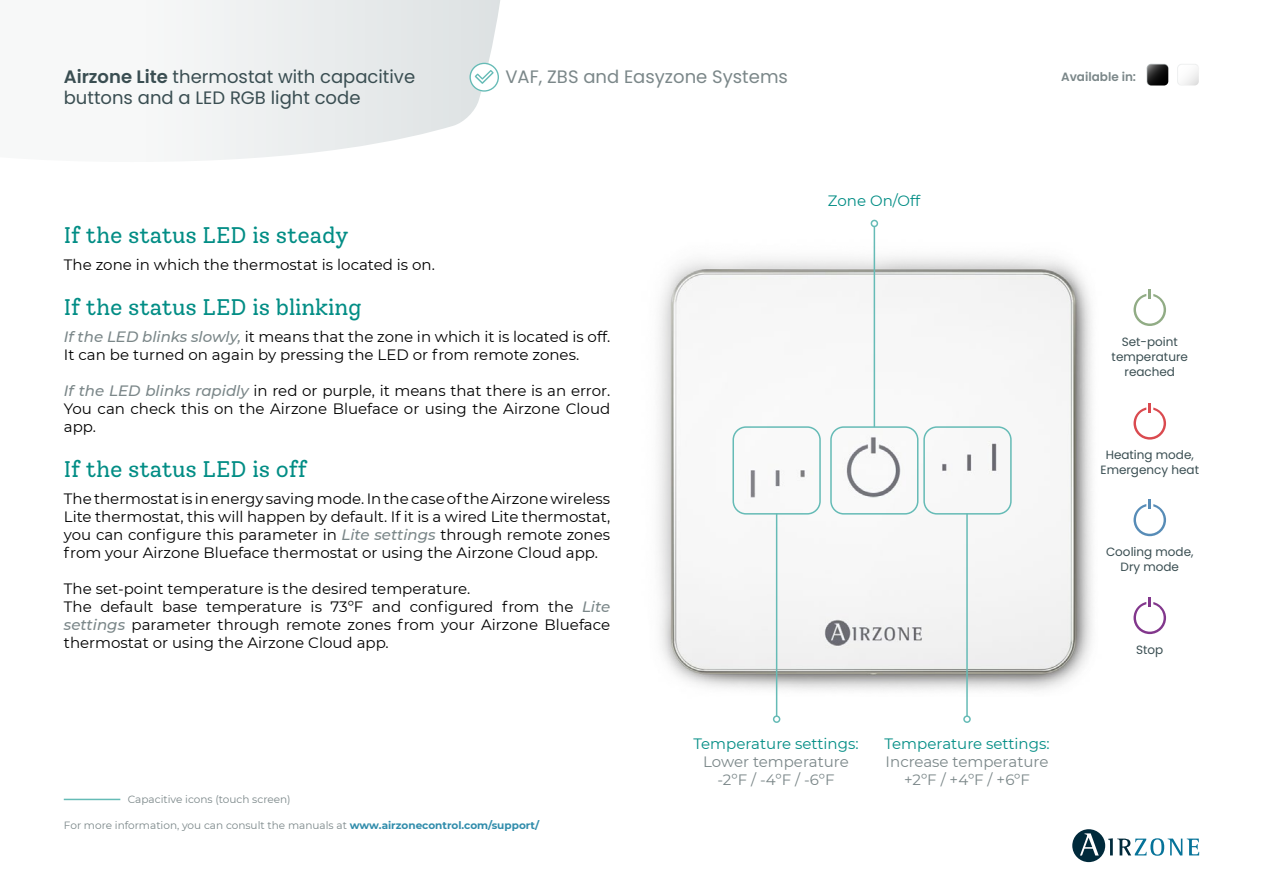
<style>
.page{position:relative;width:1263px;height:893px;background:#fff}
.page>*{position:absolute;margin:0;border:0;box-sizing:border-box;transform-origin:0 0}
.t1{font:22.5px "Solway";letter-spacing:-.01em;color:#028d85}
.t2{font:18px/21px "Poppins";color:#3a4e52}
.t3{font:18px "Poppins";color:#7b8789}
.t4{font:15px/18px "Montserrat";color:#000}
.t5{font:15px/18px "Montserrat";color:#7b8789;text-align:center}
.t6{font:15px "Montserrat";color:#028d85}
.t7{font:12px/15px "Poppins";color:#3a4e52;text-align:center}
.t8{font:600 12px "Poppins";color:#7b8789}
.t9{font:10.5px "Montserrat";color:#7b8789}
.s1{font-weight:600}
.s2{font-weight:500;font-style:italic;color:#7b8789}
.s3{font-weight:700;color:#318dac}
</style>
<div class="page">
<svg style="left:1072px;top:829px;width:127px;height:33px"></svg>
<svg style="left:170px;top:0;width:330px;height:161px"></svg>
<hr style="left:64px;top:799px;width:56px;height:1px;background:#65bbb6">
<img style="left:658px;top:234px;width:434px;height:489px">
<hr style="left:874px;top:226px;width:1px;height:201px;background:#65bbb6">
<div style="left:871px;top:220px;width:7px;height:7px;border:2px solid #65bbb6;border-radius:50%"></div>
<hr style="left:776px;top:513px;width:1px;height:203px;background:#65bbb6">
<div style="left:773px;top:715px;width:7px;height:8px;border:2px solid #65bbb6;border-radius:50%"></div>
<hr style="left:966px;top:513px;width:2px;height:203px;background:#65bbb6">
<div style="left:963px;top:715px;width:8px;height:8px;border:2px solid #65bbb6;border-radius:50%"></div>
<svg style="left:1133px;top:289px;width:33px;height:37px"></svg>
<svg style="left:1133px;top:403px;width:33px;height:37px"></svg>
<svg style="left:1133px;top:500px;width:33px;height:36px"></svg>
<svg style="left:1133px;top:597px;width:33px;height:37px"></svg>
<div style="left:923px;top:426px;width:89px;height:89px;border:2px solid #65bbb6;border-radius:13px"></div>
<div style="left:830px;top:426px;width:88px;height:89px;border:2px solid #65bbb6;border-radius:13px"></div>
<div style="left:732px;top:426px;width:89px;height:89px;border:2px solid #65bbb6;border-radius:13px"></div>
<svg style="left:469px;top:63px;width:30px;height:29px"></svg>
<svg style="left:1147px;top:64px;width:21px;height:22px"></svg>
<div style="left:1147px;top:64px;width:22px;height:22px;border:1px solid #9ea7a8;border-radius:4px"></div>
<svg style="left:1177px;top:64px;width:22px;height:22px"></svg>
<div style="left:1177px;top:64px;width:22px;height:22px;border:1px solid #9ea7a8;border-radius:4px"></div>
<p class="t2" style="left:64px;top:66px;width:353px"><span class="s1">Airzone Lite</span> thermostat with capacitive buttons and a LED RGB light code</p>
<p class="t3" style="left:505px;top:66px;width:284px">VAF, ZBS and Easyzone Systems</p>
<p class="t8" style="left:1061px;top:70px;width:76px">Available in:</p>
<h1 class="t1" style="left:64px;top:221px;width:286px">If the status LED is steady</h1>
<p class="t4" style="left:64px;top:255px;width:372px">The zone in which the thermostat is located is on.</p>
<h1 class="t1" style="left:64px;top:294px;width:299px">If the status LED is blinking</h1>
<p class="t4" style="left:64px;top:327px;width:548px"><span class="s2">If the LED blinks slowly,</span> it means that the zone in which it is located is off.<br>It can be turned on again by pressing the LED or from remote zones.</p>
<p class="t4" style="left:64px;top:381px;width:548px;text-align:justify"><span class="s2">If the LED blinks rapidly</span> in red or purple, it means that there is an error.<br>You can check this on the Airzone Blueface or using the Airzone Cloud app.</p>
<h1 class="t1" style="left:64px;top:456px;width:244px">If the status LED is off</h1>
<p class="t4" style="left:64px;top:489px;width:548px;text-align:justify">The thermostat is in energy saving mode. In the case of the Airzone wireless Lite thermostat, this will happen by default. If it is a wired Lite thermostat, you can configure this parameter in <span class="s2">Lite settings</span> through remote zones from your Airzone Blueface thermostat or using the Airzone Cloud app.</p>
<p class="t4" style="left:64px;top:579px;width:548px">The set-point temperature is the desired temperature.<br>The default base temperature is 73ºF and configured from the <span class="s2">Lite settings</span> parameter through remote zones from your Airzone Blueface thermostat or using the Airzone Cloud app.</p>
<p class="t9" style="left:128px;top:792px;width:164px">Capacitive icons (touch screen)</p>
<p class="t9" style="left:64px;top:818px;width:477px">For more information, you can consult the manuals at <span class="s3">www.airzonecontrol.com/support/</span></p>
<p class="t6" style="left:828px;top:190px;width:94px">Zone On/Off</p>
<p class="t6" style="left:693px;top:733px;width:167px">Temperature settings:</p>
<p class="t5" style="left:703px;top:752px;width:147px">Lower temperature -2ºF / -4ºF / -6ºF</p>
<p class="t6" style="left:884px;top:733px;width:167px">Temperature settings:</p>
<p class="t5" style="left:886px;top:752px;width:164px">Increase temperature +2ºF / +4ºF / +6ºF</p>
<p class="t7" style="left:1112px;top:335px;width:78px">Set-point temperature reached</p>
<p class="t7" style="left:1100px;top:448px;width:100px">Heating mode,<br>Emergency heat</p>
<p class="t7" style="left:1106px;top:544px;width:89px">Cooling mode,<br>Dry mode</p>
<p class="t7" style="left:1136px;top:642px;width:29px">Stop</p>
</div>
